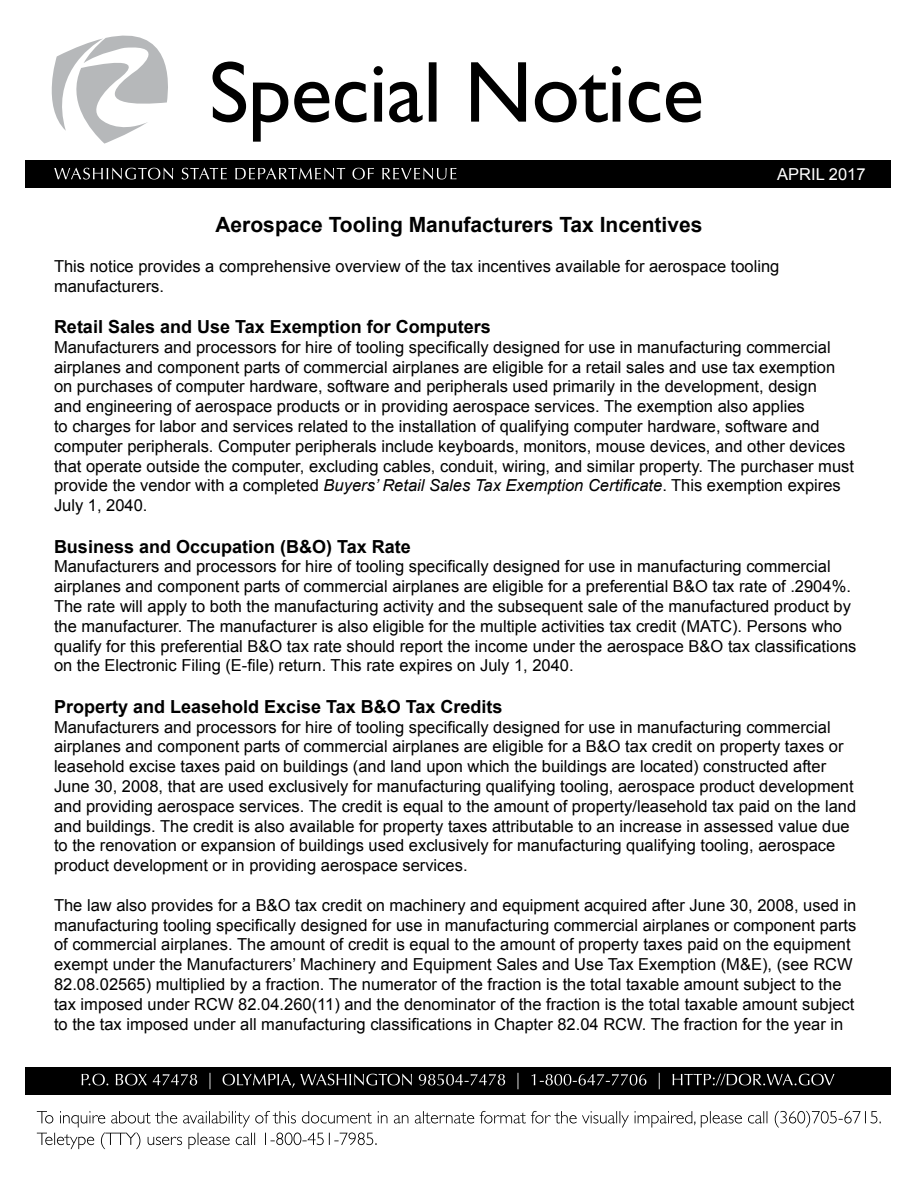
<style>
.page{position:relative;width:918px;height:1188px;background:#fff}
.page>*{position:absolute;margin:0;border:0;box-sizing:border-box;transform-origin:0 0}
.t1{font:700 21px "Arial";color:#000}
.t2{font:700 18px "Arial";color:#000}
.t3{font:16.5px/19.8px "Arial";color:#000}
.t4{font:16.5px "Arial";color:#fff}
.s1{font-style:italic}
</style>
<div class="page">
<div style="left:25px;top:160px;width:865px;height:27px;background:#000"></div>
<div style="left:25px;top:1067px;width:865px;height:28px;background:#000"></div>
<svg style="left:213px;top:62px;width:488px;height:80px"></svg>
<svg style="left:54px;top:168px;width:403px;height:11px"></svg>
<svg style="left:82px;top:1073px;width:753px;height:16px"></svg>
<svg style="left:37px;top:1111px;width:844px;height:38px"></svg>
<svg style="left:51px;top:35px;width:117px;height:109px"></svg>
<p class="t4" style="left:777px;top:163px;width:90px">APRIL 2017</p>
<p class="t1" style="left:215px;top:211px;width:489px">Aerospace Tooling Manufacturers Tax Incentives</p>
<p class="t3" style="left:54px;top:256px;width:727px">This notice provides a comprehensive overview of the tax incentives available for aerospace tooling manufacturers.</p>
<p class="t2" style="left:54px;top:315px;width:438px">Retail Sales and Use Tax Exemption for Computers</p>
<p class="t3" style="left:54px;top:337px;width:802px">Manufacturers and processors for hire of tooling specifically designed for use in manufacturing commercial airplanes and component parts of commercial airplanes are eligible for a retail sales and use tax exemption on purchases of computer hardware, software and peripherals used primarily in the development, design<br>and engineering of aerospace products or in providing aerospace services. The exemption also applies<br>to charges for labor and services related to the installation of qualifying computer hardware, software and computer peripherals. Computer peripherals include keyboards, monitors, mouse devices, and other devices that operate outside the computer, excluding cables, conduit, wiring, and similar property. The purchaser must provide the vendor with a completed <span class="s1">Buyers’ Retail Sales Tax Exemption Certificate</span>. This exemption expires July 1, 2040.</p>
<p class="t2" style="left:54px;top:534px;width:358px">Business and Occupation (B&amp;O) Tax Rate</p>
<p class="t3" style="left:54px;top:557px;width:804px">Manufacturers and processors for hire of tooling specifically designed for use in manufacturing commercial airplanes and component parts of commercial airplanes are eligible for a preferential B&amp;O tax rate of .2904%.<br>The rate will apply to both the manufacturing activity and the subsequent sale of the manufactured product by the manufacturer. The manufacturer is also eligible for the multiple activities tax credit (MATC). Persons who qualify for this preferential B&amp;O tax rate should report the income under the aerospace B&amp;O tax classifications on the Electronic Filing (E-file) return. This rate expires on July 1, 2040.</p>
<p class="t2" style="left:54px;top:694px;width:450px">Property and Leasehold Excise Tax B&amp;O Tax Credits</p>
<p class="t3" style="left:54px;top:717px;width:804px">Manufacturers and processors for hire of tooling specifically designed for use in manufacturing commercial airplanes and component parts of commercial airplanes are eligible for a B&amp;O tax credit on property taxes or leasehold excise taxes paid on buildings (and land upon which the buildings are located) constructed after June 30, 2008, that are used exclusively for manufacturing qualifying tooling, aerospace product development and providing aerospace services. The credit is equal to the amount of property/leasehold tax paid on the land and buildings. The credit is also available for property taxes attributable to an increase in assessed value due to the renovation or expansion of buildings used exclusively for manufacturing qualifying tooling, aerospace product development or in providing aerospace services.</p>
<p class="t3" style="left:54px;top:895px;width:804px">The law also provides for a B&amp;O tax credit on machinery and equipment acquired after June 30, 2008, used in manufacturing tooling specifically designed for use in manufacturing commercial airplanes or component parts of commercial airplanes. The amount of credit is equal to the amount of property taxes paid on the equipment exempt under the Manufacturers’ Machinery and Equipment Sales and Use Tax Exemption (M&amp;E), (see RCW 82.08.02565) multiplied by a fraction. The numerator of the fraction is the total taxable amount subject to the tax imposed under RCW 82.04.260(11) and the denominator of the fraction is the total taxable amount subject to the tax imposed under all manufacturing classifications in Chapter 82.04 RCW. The fraction for the year in</p>
</div>
